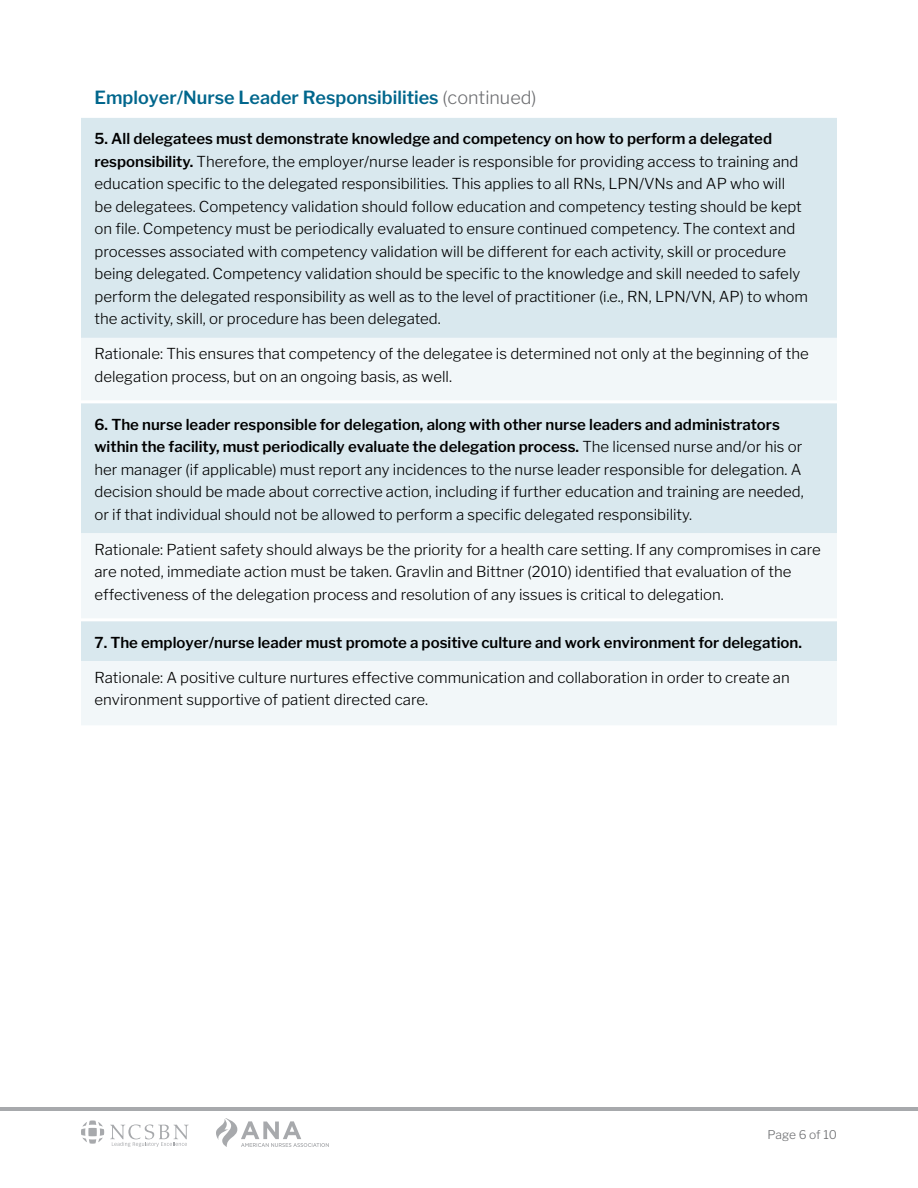
<style>
.page{position:relative;width:918px;height:1188px;background:#fff}
.page>*{position:absolute;margin:0;border:0;box-sizing:border-box;transform-origin:0 0}
.t1{font:600 18px "Libre Franklin";color:#00668c}
.t2{font:300 15px/22.5px "Libre Franklin";color:#000}
.t3{font:600 15px "Libre Franklin";color:#000}
.t4{font:300 12px "Libre Franklin";color:#6d6e71}
.s1{font-weight:300;color:#6d6e71}
.s2{font-weight:600}
</style>
<div class="page">
<svg style="left:81px;top:1120px;width:23px;height:24px"></svg>
<svg style="left:110px;top:1124px;width:79px;height:23px"></svg>
<svg style="left:216px;top:1118px;width:113px;height:29px"></svg>
<hr style="left:0;top:1107px;width:918px;height:3px;background:#a7a9ac">
<div style="left:81px;top:118px;width:756px;height:220px;background:#d9e8ee"></div>
<svg style="left:81px;top:338px;width:756px;height:387px;fill:#f2f7f9"></svg>
<hr style="left:81px;top:400px;width:756px;height:3px;background:#fff">
<hr style="left:81px;top:618px;width:756px;height:3px;background:#fff">
<p class="t1" style="left:94px;top:87px;width:443px">Employer/Nurse Leader Responsibilities <span class="s1">(continued)</span></p>
<p class="t2" style="left:94px;top:128px;width:715px"><span class="s2">5. All delegatees must demonstrate knowledge and competency on how to perform a delegated responsibility.</span> Therefore, the employer/nurse leader is responsible for providing access to training and education specific to the delegated responsibilities. This applies to all RNs, LPN/VNs and AP who will<br>be delegatees. Competency validation should follow education and competency testing should be kept on file. Competency must be periodically evaluated to ensure continued competency. The context and processes associated with competency validation will be different for each activity, skill or procedure being delegated. Competency validation should be specific to the knowledge and skill needed to safely perform the delegated responsibility as well as to the level of practitioner (i.e., RN, LPN/VN, AP) to whom the activity, skill, or procedure has been delegated.</p>
<p class="t2" style="left:94px;top:342px;width:716px">Rationale: This ensures that competency of the delegatee is determined not only at the beginning of the delegation process, but on an ongoing basis, as well.</p>
<p class="t2" style="left:94px;top:413px;width:711px"><span class="s2">6. The nurse leader responsible for delegation, along with other nurse leaders and administrators within the facility, must periodically evaluate the delegation process.</span> The licensed nurse and/or his or her manager (if applicable) must report any incidences to the nurse leader responsible for delegation. A decision should be made about corrective action, including if further education and training are needed, or if that individual should not be allowed to perform a specific delegated responsibility.</p>
<p class="t2" style="left:94px;top:538px;width:728px">Rationale: Patient safety should always be the priority for a health care setting. If any compromises in care are noted, immediate action must be taken. Gravlin and Bittner (2010) identified that evaluation of the effectiveness of the delegation process and resolution of any issues is critical to delegation.</p>
<p class="t3" style="left:94px;top:633px;width:709px">7. The employer/nurse leader must promote a positive culture and work environment for delegation.</p>
<p class="t2" style="left:94px;top:666px;width:697px">Rationale: A positive culture nurtures effective communication and collaboration in order to create an environment supportive of patient directed care.</p>
<p class="t4" style="left:767px;top:1128px;width:71px">Page 6 of 10</p>
</div>
